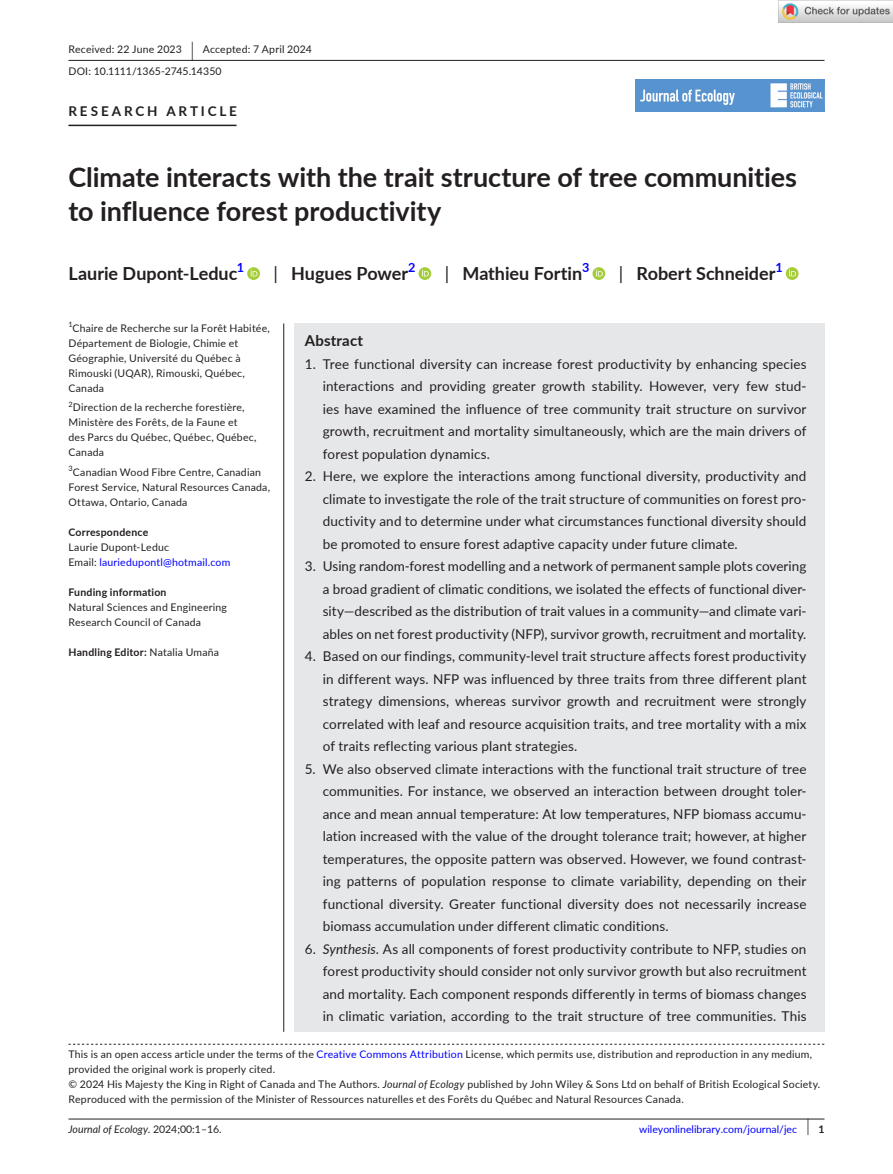
<style>
.page{position:relative;width:893px;height:1174px;background:#fff}
.page>*{position:absolute;margin:0;border:0;box-sizing:border-box;transform-origin:0 0}
.t1{font:700 27px/34.5px "Lato";color:#231f20}
.t2{font:700 18px "Lato";color:#231f20}
.t3{font:700 15px "Lato";letter-spacing:.015em;color:#231f20}
.t4{font:13.5px/22.5px "Lato";letter-spacing:.01em;color:#231f20;text-align:justify}
.t5{font:700 13.5px "Lato";letter-spacing:.21em;color:#231f20}
.t6{font:700 12.6px "Lato";color:#00f}
.t7{font:10.5px/15px "Lato";letter-spacing:.02em;color:#231f20}
.t8{font:10.5px/15px "Lato";letter-spacing:.015em;color:#00f}
.t9{font:700 10.5px "Lato";letter-spacing:.02em;color:#231f20}
.t10{font:italic 10.5px "Lato";color:#231f20}
.t11{font:7.35px "Lato";color:#231f20}
.s1{font-size:19.65px}
.s2{font-weight:400}
.s3{color:#231f20}
.s4{font-style:italic}
.s5{color:#00f}
.s6{font-style:normal}
.s7{font-size:17.4px;color:#231f20}
.s8{font-weight:700;color:#231f20}
</style>
<div class="page">
<hr style="left:68px;top:1118px;width:756px;height:1px;background:#231f20">
<img style="left:635px;top:79px;width:189px;height:33px">
<hr style="left:68px;top:60px;width:756px;height:1px;background:#231f20">
<hr style="left:68px;top:125px;width:169px;height:1px;background:#231f20">
<svg style="left:247px;top:267px;width:13px;height:13px"></svg>
<svg style="left:251px;top:269px;width:7px;height:7px"></svg>
<svg style="left:418px;top:267px;width:13px;height:13px"></svg>
<svg style="left:422px;top:269px;width:7px;height:7px"></svg>
<svg style="left:592px;top:267px;width:13px;height:13px"></svg>
<svg style="left:596px;top:269px;width:7px;height:7px"></svg>
<svg style="left:786px;top:267px;width:12px;height:13px"></svg>
<svg style="left:789px;top:269px;width:7px;height:7px"></svg>
<div style="left:294px;top:323px;width:530px;height:708px;background:#e6e7e9"></div>
<hr style="left:283px;top:323px;width:1px;height:708px;background:#231f20">
<svg style="left:68px;top:1043px;width:756px;height:1px"></svg>
<img style="left:779px;top:0;width:114px;height:23px">
<p class="t7" style="left:68px;top:38px;width:245px;line-height:21.8px">Received: 22 June 2023 <span class="s1">|</span> Accepted: 7 April 2024<br>DOI: 10.1111/1365-2745.14350</p>
<p class="t5" style="left:68px;top:101px;width:170px">RESEARCH ARTICLE</p>
<h1 class="t1" style="left:68px;top:159px;width:730px">Climate interacts with the trait structure of tree communities to influence forest productivity</h1>
<h2 class="t2" style="left:68px;top:260px;width:170px">Laurie Dupont-Leduc</h2>
<p class="t6" style="left:237px;top:258px;width:9px">1</p>
<h2 class="t2" style="left:273px;top:260px;width:136px"><span class="s2">|</span> Hugues Power</h2>
<p class="t6" style="left:408px;top:258px;width:9px">2</p>
<h2 class="t2" style="left:445px;top:260px;width:139px"><span class="s2">|</span> Mathieu Fortin</h2>
<p class="t6" style="left:582px;top:258px;width:9px">3</p>
<h2 class="t2" style="left:619px;top:260px;width:158px"><span class="s2">|</span> Robert Schneider</h2>
<p class="t6" style="left:775px;top:258px;width:9px">1</p>
<p class="t11" style="left:68px;top:319px;width:6px">1</p>
<p class="t7" style="left:68px;top:320px;width:203px;text-indent:4px">Chaire de Recherche sur la Forêt Habitée,<br>Département de Biologie, Chimie et<br>Géographie, Université du Québec à<br>Rimouski (UQAR), Rimouski, Québec,<br>Canada</p>
<p class="t7" style="left:68px;top:400px;width:190px"><sup>2</sup>Direction de la recherche forestière,<br>Ministère des Forêts, de la Faune et des Parcs du Québec, Québec, Québec,<br>Canada</p>
<p class="t7" style="left:68px;top:464px;width:203px"><sup>3</sup>Canadian Wood Fibre Centre, Canadian<br>Forest Service, Natural Resources Canada,<br>Ottawa, Ontario, Canada</p>
<p class="t9" style="left:68px;top:524px;width:81px">Correspondence</p>
<p class="t8" style="left:68px;top:539px;width:163px"><span class="s3">Laurie Dupont-Leduc<br>Email:</span> lauriedupontl@hotmail.com</p>
<p class="t9" style="left:68px;top:584px;width:100px">Funding information</p>
<p class="t7" style="left:68px;top:599px;width:160px">Natural Sciences and Engineering<br>Research Council of Canada</p>
<p class="t9" style="left:68px;top:644px;width:152px">Handling Editor: <span class="s2">Natalia Umaña</span></p>
<p class="t3" style="left:305px;top:329px;width:60px">Abstract</p>
<p class="t4" style="left:323px;top:352px;width:485px;text-indent:-18px">1. Tree functional diversity can increase forest productivity by enhancing species interactions and providing greater growth stability. However, very few stud&shy;ies have examined the influence of tree community trait structure on survivor growth, recruitment and mortality simultaneously, which are the main drivers of forest population dynamics.</p>
<p class="t4" style="left:323px;top:464px;width:485px;text-indent:-18px">2. Here, we explore the interactions among functional diversity, productivity and climate to investigate the role of the trait structure of communities on forest pro&shy;ductivity and to determine under what circumstances functional diversity should be promoted to ensure forest adaptive capacity under future climate.</p>
<p class="t4" style="left:323px;top:554px;width:485px;text-indent:-18px">3. Using random-forest modelling and a network of permanent sample plots covering a broad gradient of climatic conditions, we isolated the effects of functional diver&shy;sity—described as the distribution of trait values in a community—and climate vari&shy;ables on net forest productivity (NFP), survivor growth, recruitment and mortality.</p>
<p class="t4" style="left:323px;top:644px;width:485px;text-indent:-18px">4. Based on our findings, community-level trait structure affects forest productivity in different ways. NFP was influenced by three traits from three different plant strategy dimensions, whereas survivor growth and recruitment were strongly correlated with leaf and resource acquisition traits, and tree mortality with a mix of traits reflecting various plant strategies.</p>
<p class="t4" style="left:323px;top:757px;width:485px;text-indent:-18px">5. We also observed climate interactions with the functional trait structure of tree communities. For instance, we observed an interaction between drought toler&shy;ance and mean annual temperature: At low temperatures, NFP biomass accumu&shy;lation increased with the value of the drought tolerance trait; however, at higher temperatures, the opposite pattern was observed. However, we found contrast&shy;ing patterns of population response to climate variability, depending on their functional diversity. Greater functional diversity does not necessarily increase biomass accumulation under different climatic conditions.</p>
<p class="t4" style="left:323px;top:937px;width:485px;text-indent:-18px">6. <span class="s4">Synthesis</span>. As all components of forest productivity contribute to NFP, studies on forest productivity should consider not only survivor growth but also recruitment and mortality. Each component responds differently in terms of biomass changes in climatic variation, according to the trait structure of tree communities. This</p>
<p class="t7" style="left:68px;top:1046px;width:753px">This is an open access article under the terms of the <span class="s5">Creative Commons Attribution</span> License, which permits use, distribution and reproduction in any medium, provided the original work is properly cited.<br>© 2024 His Majesty the King in Right of Canada and The Authors. <span class="s4">Journal of Ecology</span> published by John Wiley &amp; Sons Ltd on behalf of British Ecological Society.<br>Reproduced with the permission of the Minister of Ressources naturelles et des Forêts du Québec and Natural Resources Canada.</p>
<p class="t10" style="left:68px;top:1121px;width:155px">Journal of Ecology. <span class="s6">2024;00:1–16.</span></p>
<p class="t8" style="left:639px;top:1121px;width:187px">wileyonlinelibrary.com/journal/jec <span class="s7">|</span> <span class="s8">1</span></p>
</div>
